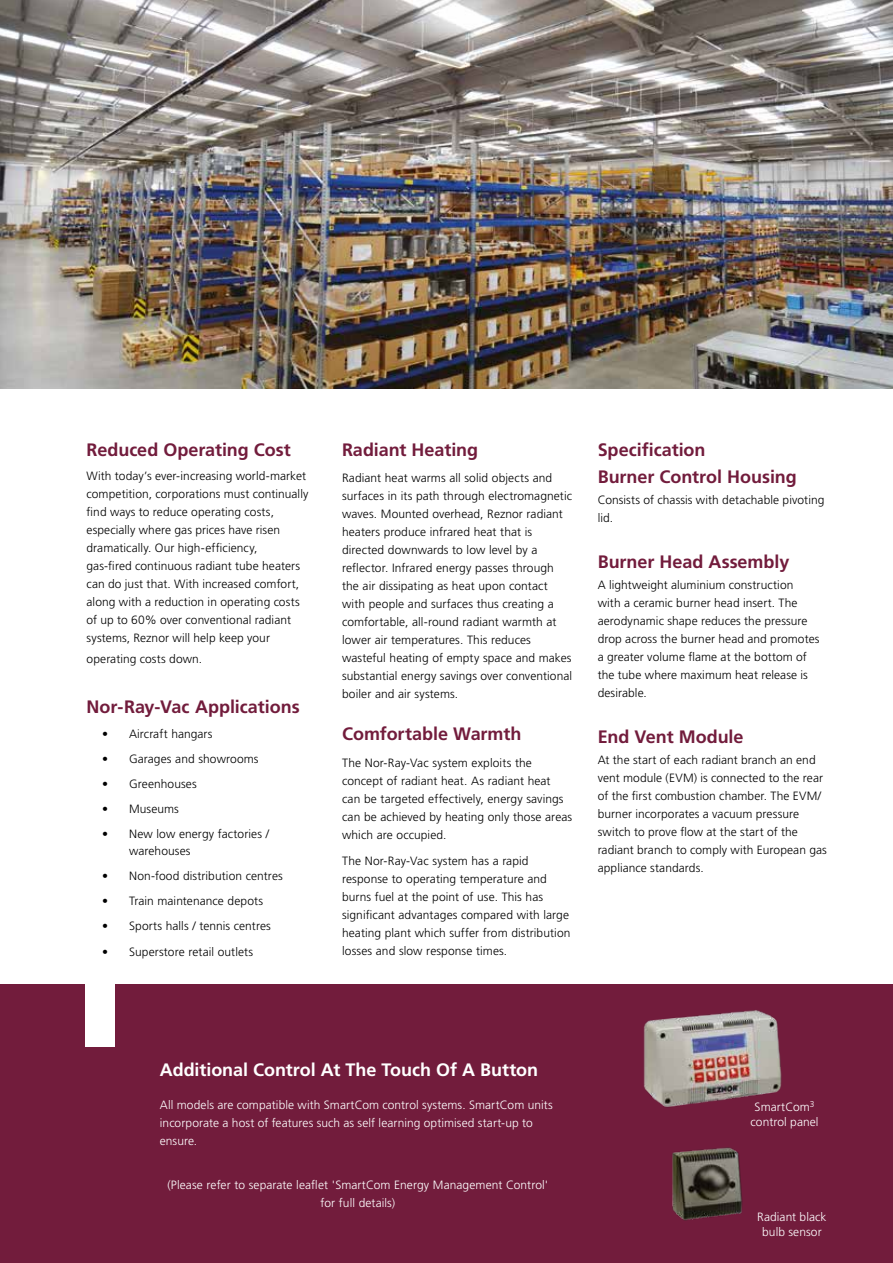
<style>
.page{position:relative;width:893px;height:1263px;background:#fff}
.page>*{position:absolute;margin:0;border:0;box-sizing:border-box;transform-origin:0 0}
.t1{font:700 18px/27px "Frutiger LT Pro";color:#721c3c}
.t2{font:700 18px "Frutiger LT Pro";color:#fff}
.t3{font:300 12px/18px "Frutiger LT Pro";letter-spacing:.005em;color:#000}
.t4{font:300 12px/18px "Frutiger LT Pro";letter-spacing:.005em;color:#fff;text-align:center}
</style>
<div class="page">
<img style="left:0;top:0;width:893px;height:388px">
<div style="left:0;top:984px;width:893px;height:279px;background:#721c3c"></div>
<div style="left:85px;top:975px;width:29px;height:72px;background:#fff"></div>
<img style="left:643px;top:1010px;width:139px;height:97px">
<img style="left:672px;top:1147px;width:71px;height:74px">
<h1 class="t1" style="left:87px;top:436px;width:206px">Reduced Operating Cost</h1>
<p class="t3" style="left:87px;top:467px;width:223px">With today’s ever-increasing world-market competition, corporations must continually find ways to reduce operating costs, especially where gas prices have risen dramatically. Our high-efficiency,<br>gas-fired continuous radiant tube heaters can do just that. With increased comfort, along with a reduction in operating costs of up to 60% over conventional radiant systems, Reznor will help keep your</p>
<p class="t3" style="left:87px;top:650px;width:117px">operating costs down.</p>
<h1 class="t1" style="left:87px;top:693px;width:215px">Nor-Ray-Vac Applications</h1>
<p class="t3" style="left:102px;top:725px;width:112px">• Aircraft hangars</p>
<p class="t3" style="left:102px;top:750px;width:158px">• Garages and showrooms</p>
<p class="t3" style="left:102px;top:775px;width:96px">• Greenhouses</p>
<p class="t3" style="left:102px;top:800px;width:78px">• Museums</p>
<p class="t3" style="left:129px;top:826px;width:141px;line-height:16.5px;text-indent:-27px">• New low energy factories / warehouses</p>
<p class="t3" style="left:102px;top:867px;width:182px">• Non-food distribution centres</p>
<p class="t3" style="left:102px;top:892px;width:163px">• Train maintenance depots</p>
<p class="t3" style="left:102px;top:917px;width:170px">• Sports halls / tennis centres</p>
<p class="t3" style="left:102px;top:943px;width:153px">• Superstore retail outlets</p>
<h1 class="t1" style="left:342px;top:436px;width:138px">Radiant Heating</h1>
<p class="t3" style="left:342px;top:469px;width:232px">Radiant heat warms all solid objects and surfaces in its path through electromagnetic waves. Mounted overhead, Reznor radiant heaters produce infrared heat that is directed downwards to low level by a reflector. Infrared energy passes through the air dissipating as heat upon contact with people and surfaces thus creating a comfortable, all-round radiant warmth at lower air temperatures. This reduces wasteful heating of empty space and makes substantial energy savings over conventional boiler and air systems.</p>
<h1 class="t1" style="left:342px;top:720px;width:181px">Comfortable Warmth</h1>
<p class="t3" style="left:342px;top:754px;width:232px">The Nor-Ray-Vac system exploits the concept of radiant heat. As radiant heat<br>can be targeted effectively, energy savings can be achieved by heating only those areas which are occupied.</p>
<p class="t3" style="left:342px;top:852px;width:230px">The Nor-Ray-Vac system has a rapid response to operating temperature and burns fuel at the point of use. This has significant advantages compared with large heating plant which suffer from distribution losses and slow response times.</p>
<h1 class="t1" style="left:598px;top:436px;width:201px">Specification<br>Burner Control Housing</h1>
<p class="t3" style="left:598px;top:491px;width:228px">Consists of chassis with detachable pivoting lid.</p>
<h1 class="t1" style="left:598px;top:548px;width:193px">Burner Head Assembly</h1>
<p class="t3" style="left:598px;top:576px;width:223px">A lightweight aluminium construction with a ceramic burner head insert. The aerodynamic shape reduces the pressure drop across the burner head and promotes a greater volume flame at the bottom of the tube where maximum heat release is desirable.</p>
<h1 class="t1" style="left:598px;top:723px;width:147px">End Vent Module</h1>
<p class="t3" style="left:598px;top:751px;width:231px">At the start of each radiant branch an end vent module (EVM) is connected to the rear of the first combustion chamber. The EVM/ burner incorporates a vacuum pressure switch to prove flow at the start of the radiant branch to comply with European gas appliance standards.</p>
<h1 class="t2" style="left:160px;top:1059px;width:380px">Additional Control At The Touch Of A Button</h1>
<p class="t4" style="left:160px;top:1095px;width:394px;text-align:left">All models are compatible with SmartCom control systems. SmartCom units incorporate a host of features such as self learning optimised start-up to ensure.</p>
<p class="t4" style="left:168px;top:1176px;width:382px">(Please refer to separate leaflet 'SmartCom Energy Management Control' for full details)</p>
<p class="t4" style="left:751px;top:1099px;width:70px;line-height:15px">SmartCom<sup>3 </sup>control panel</p>
<p class="t4" style="left:757px;top:1209px;width:71px;line-height:15px">Radiant black bulb sensor</p>
</div>
